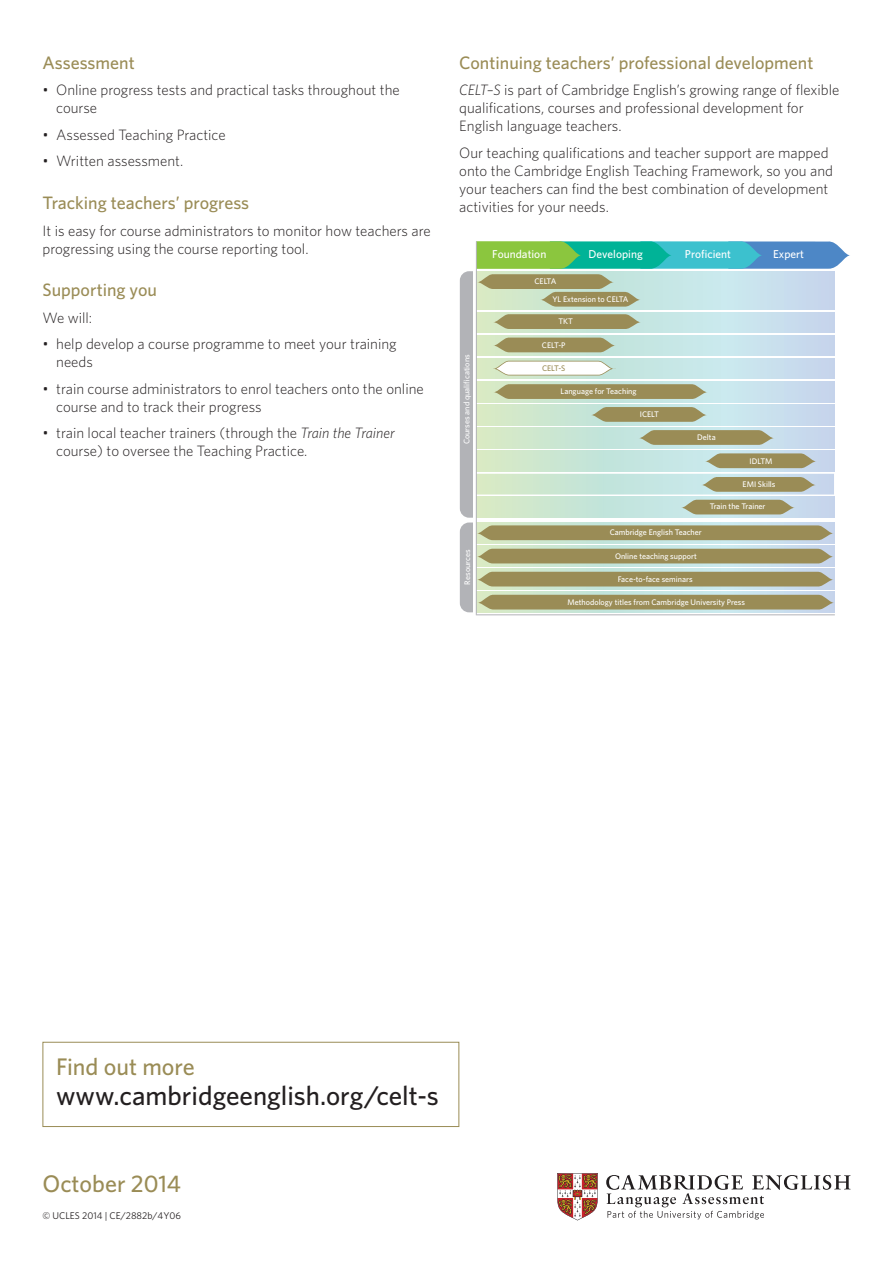
<style>
.page{position:relative;width:893px;height:1263px;background:#fff}
.page>*{position:absolute;margin:0;border:0;box-sizing:border-box;transform-origin:0 0}
.t1{font:500 27px "Whitney";color:#231f20}
.t2{font:500 24px "Whitney";color:#9a8c56}
.t3{font:500 18px "Whitney";color:#9a8c56}
.t4{font:300 15px/18px "Whitney";color:#231f20}
.t5{font:500 11.4px "Whitney";color:#fff}
.t6{font:9.75px "Whitney";color:#231f20}
.t7{font:500 8.1px/17.5px "Whitney";color:#fff}
.t8{font:500 8.1px "Whitney";color:#9a8c56}
.s1{font-style:italic}
</style>
<div class="page">
<div style="left:43px;top:1042px;width:416px;height:85px;border:1px solid #9a8c56"></div>
<svg style="left:557px;top:1173px;width:41px;height:47px"></svg>
<svg style="left:606px;top:1175px;width:244px;height:44px"></svg>
<hr style="left:477px;top:614px;width:358px;height:1px;background:#b2b3b7">
<svg style="left:460px;top:241px;width:390px;height:371px;background:#b9cbb9"></svg>
<hr style="left:476px;top:241px;width:1px;height:374px;background:#b2b3b7">
<p class="t3" style="left:43px;top:50px;width:94px">Assessment</p>
<p class="t4" style="left:56px;top:80px;width:345px;text-indent:-14px">• Online progress tests and practical tasks throughout the course</p>
<p class="t4" style="left:43px;top:125px;width:185px">• Assessed Teaching Practice</p>
<p class="t4" style="left:43px;top:151px;width:142px">• Written assessment.</p>
<p class="t3" style="left:43px;top:191px;width:208px">Tracking teachers’ progress</p>
<p class="t4" style="left:43px;top:221px;width:390px">It is easy for course administrators to monitor how teachers are progressing using the course reporting tool.</p>
<p class="t3" style="left:43px;top:278px;width:116px">Supporting you</p>
<p class="t4" style="left:43px;top:308px;width:51px">We will:</p>
<p class="t4" style="left:56px;top:335px;width:342px;text-indent:-14px">• help develop a course programme to meet your training needs</p>
<p class="t4" style="left:56px;top:379px;width:369px;text-indent:-14px">• train course administrators to enrol teachers onto the online course and to track their progress</p>
<p class="t4" style="left:56px;top:424px;width:340px;text-indent:-14px">• train local teacher trainers (through the <span class="s1">Train the Trainer </span>course) to oversee the Teaching Practice.</p>
<p class="t3" style="left:459px;top:50px;width:356px">Continuing teachers’ professional development</p>
<p class="t4" style="left:459px;top:80px;width:382px"><span class="s1">CELT–S</span> is part of Cambridge English’s growing range of flexible qualifications, courses and professional development for<br>English language teachers.</p>
<p class="t4" style="left:459px;top:143px;width:375px">Our teaching qualifications and teacher support are mapped onto the Cambridge English Teaching Framework, so you and your teachers can find the best combination of development activities for your needs.</p>
<p class="t5" style="left:492px;top:247px;width:56px">Foundation</p>
<p class="t5" style="left:588px;top:247px;width:56px">Developing</p>
<p class="t5" style="left:685px;top:247px;width:48px">Proficient</p>
<p class="t5" style="left:773px;top:247px;width:33px">Expert</p>
<p class="t7" style="left:552px;top:272px;width:78px;text-indent:-18px">CELTA<br>YL Extension to CELTA</p>
<p class="t7" style="left:558px;top:312px;width:16px">TKT</p>
<p class="t7" style="left:458px;top:444px;width:91px;rotate:-90deg">Courses and qualifications</p>
<p class="t7" style="left:458px;top:584px;width:36px;rotate:-90deg">Resources</p>
<p class="t7" style="left:542px;top:336px;width:25px">CELT-P</p>
<p class="t8" style="left:542px;top:362px;width:25px">CELT-S</p>
<p class="t7" style="left:561px;top:382px;width:78px">Language for Teaching</p>
<p class="t7" style="left:640px;top:405px;width:21px">ICELT</p>
<p class="t7" style="left:697px;top:428px;width:20px">Delta</p>
<p class="t7" style="left:749px;top:452px;width:24px">IDLTM</p>
<p class="t7" style="left:710px;top:498px;width:57px">Train the Trainer</p>
<p class="t7" style="left:743px;top:475px;width:34px">EMI Skills</p>
<p class="t7" style="left:610px;top:523px;width:94px">Cambridge English Teacher</p>
<p class="t7" style="left:615px;top:547px;width:83px">Online teaching support</p>
<p class="t7" style="left:618px;top:570px;width:76px">Face-to-face seminars</p>
<p class="t7" style="left:567px;top:593px;width:179px">Methodology titles from Cambridge University Press</p>
<h2 class="t2" style="left:56px;top:1050px;width:140px">Find out more</h2>
<h1 class="t1" style="left:56px;top:1078px;width:384px">www.cambridgeenglish.org/celt-s</h1>
<h2 class="t2" style="left:43px;top:1168px;width:140px">October 2014</h2>
<p class="t6" style="left:43px;top:1209px;width:140px">© UCLES 2014 | CE/2882b/4Y06</p>
</div>
